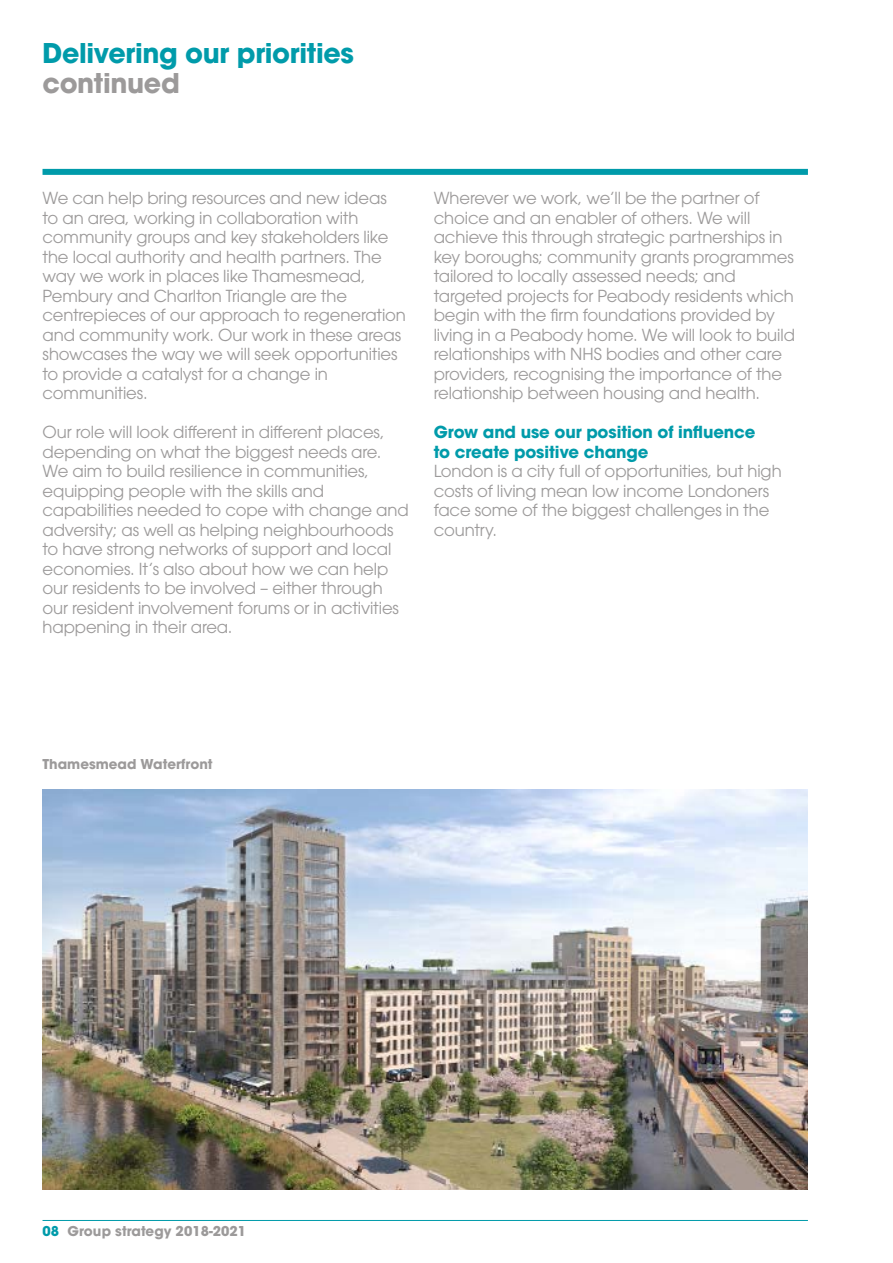
<style>
.page{position:relative;width:893px;height:1263px;background:#fff}
.page>*{position:absolute;margin:0;border:0;box-sizing:border-box;transform-origin:0 0}
.t1{font:700 27px "ITC Avant Garde Std";letter-spacing:-.015em;color:#009baa}
.t2{font:700 27px "ITC Avant Garde Std";letter-spacing:-.015em;color:#9c9a9a}
.t3{font:16.5px/19.5px "ITC Avant Garde Std";letter-spacing:-.005em;color:#9c9a9a}
.t4{font:700 16.5px/19.5px "ITC Avant Garde Std";letter-spacing:-.01em;color:#009baa}
.t5{font:700 13.5px "ITC Avant Garde Std";color:#9c9a9a}
.s1{color:#009baa}
</style>
<div class="page">
<hr style="left:43px;top:1220px;width:765px;height:1px;background:#009baa">
<div style="left:43px;top:169px;width:765px;height:6px;background:#009baa"></div>
<img style="left:43px;top:789px;width:764px;height:401px">
<h1 class="t1" style="left:43px;top:35px;width:313px">Delivering our priorities</h1>
<h1 class="t2" style="left:43px;top:64px;width:139px">continued</h1>
<p class="t3" style="left:43px;top:188px;width:365px">We can help bring resources and new ideas to an area, working in collaboration with community groups and key stakeholders like the local authority and health partners. The way we work in places like Thamesmead, Pembury and Charlton Triangle are the centrepieces of our approach to regeneration and community work. Our work in these areas showcases the way we will seek opportunities to provide a catalyst for a change in communities.</p>
<p class="t3" style="left:43px;top:422px;width:368px">Our role will look different in different places, depending on what the biggest needs are.<br>We aim to build resilience in communities, equipping people with the skills and capabilities needed to cope with change and adversity; as well as helping neighbourhoods to have strong networks of support and local economies. It’s also about how we can help our residents to be involved – either through our resident involvement forums or in activities happening in their area.</p>
<p class="t3" style="left:434px;top:188px;width:363px">Wherever we work, we’ll be the partner of choice and an enabler of others. We will achieve this through strategic partnerships in key boroughs; community grants programmes tailored to locally assessed needs; and targeted projects for Peabody residents which begin with the firm foundations provided by living in a Peabody home. We will look to build relationships with NHS bodies and other care providers, recognising the importance of the relationship between housing and health.</p>
<p class="t4" style="left:434px;top:422px;width:323px">Grow and use our position of influence to create positive change</p>
<p class="t3" style="left:434px;top:461px;width:349px">London is a city full of opportunities, but high costs of living mean low income Londoners face some of the biggest challenges in the country.</p>
<p class="t5" style="left:43px;top:755px;width:172px">Thamesmead Waterfront</p>
<p class="t5" style="left:43px;top:1222px;width:205px"><span class="s1">08</span> Group strategy 2018-2021</p>
</div>
